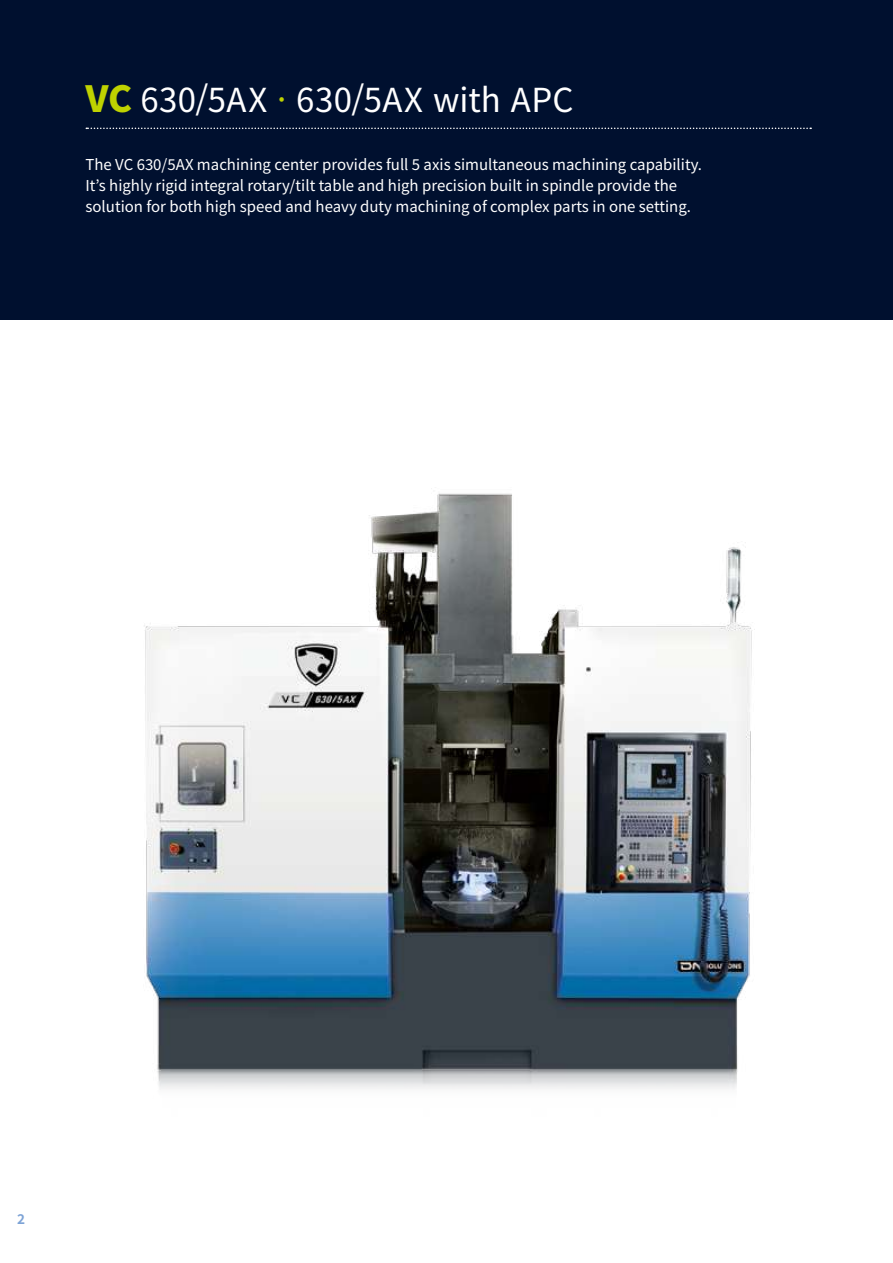
<style>
.page{position:relative;width:893px;height:1263px;background:#fff}
.page>*{position:absolute;margin:0;border:0;box-sizing:border-box;transform-origin:0 0}
.t1{font:33px "Noto Sans KR";letter-spacing:.01em;color:#fff}
.t2{font:15px/21px "Noto Sans KR";color:#fff}
.t3{font:700 13.5px "Noto Sans KR";color:#7da3d6}
.s1{font-weight:900;font-size:36px;color:#bfd200}
.s2{color:#bfd200}
</style>
<div class="page">
<div style="left:0;top:0;width:893px;height:320px;background:#00102f"></div>
<svg style="left:86px;top:128px;width:725px;height:1px"></svg>
<img style="left:144px;top:488px;width:611px;height:602px">
<h1 class="t1" style="left:86px;top:81px;width:489px"><span class="s1">VC</span> 630/5AX <span class="s2">·</span> 630/5AX with APC</h1>
<p class="t2" style="left:86px;top:155px;width:618px">The VC 630/5AX machining center provides full 5 axis simultaneous machining capability.<br>It’s highly rigid integral rotary/tilt table and high precision built in spindle provide the solution for both high speed and heavy duty machining of complex parts in one setting.</p>
<p class="t3" style="left:17px;top:1211px;width:9px">2</p>
</div>
